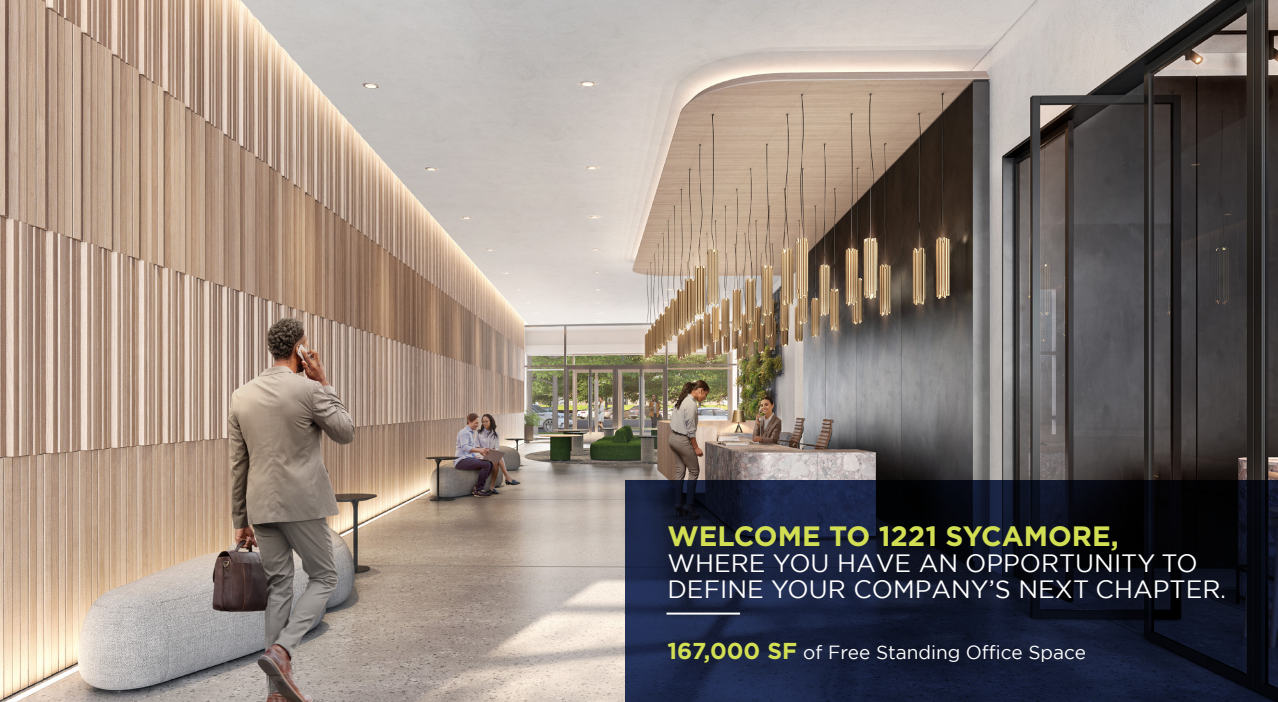
<style>
.page{position:relative;width:1278px;height:702px;background:#fff}
.page>*{position:absolute;margin:0;border:0;box-sizing:border-box;transform-origin:0 0}
.t1{font:700 28px "Gotham";color:#d3df53}
.t2{font:25px/26px "Gotham";color:#fff}
.t3{font:19px "Gotham";color:#fff}
.s1{font-size:22px}
.s2{font-weight:700;font-size:23px;color:#d3df53}
</style>
<div class="page">
<img style="left:0;top:0;width:1278px;height:702px">
<svg style="left:626px;top:481px;width:652px;height:221px;background:#11172c"></svg>
<hr style="left:667px;top:613px;width:73px;height:2px;background:#fff">
<p class="t1" style="left:667px;top:518px;width:453px">WELCOME TO 1221 SYCAMORE,</p>
<p class="t2" style="left:667px;top:550px;width:560px">WHERE YOU HAVE AN OPPORTUNITY TO<br>DEFINE YOUR COMPANY’S NEXT CHAPTER<span class="s1">.</span></p>
<p class="t3" style="left:667px;top:640px;width:420px"><span class="s2">167,000 SF</span> of Free Standing Office Space</p>
</div>
